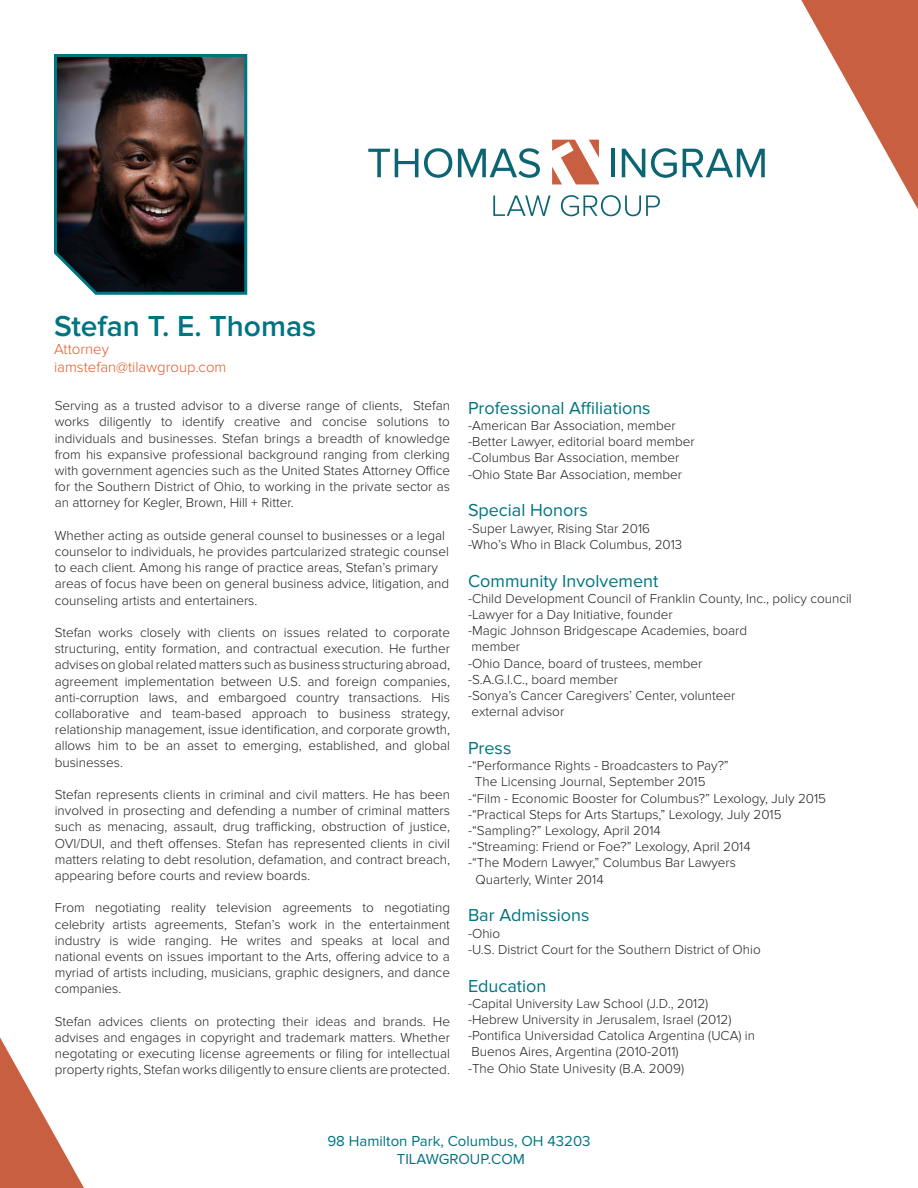
<style>
.page{position:relative;width:918px;height:1188px;background:#fff}
.page>*{position:absolute;margin:0;border:0;box-sizing:border-box;transform-origin:0 0}
.t1{font:600 30px "Proxima Nova";color:#007481}
.t2{font:18px "Proxima Nova";color:#007481}
.t3{font:15px/18px "Proxima Nova";color:#007481;text-align:center}
.t4{font:300 15px "Proxima Nova";color:#e65829}
.t5{font:300 13.5px/16.2px "Proxima Nova";color:#231f20;text-align:justify}
</style>
<div class="page">
<img style="left:54px;top:54px;width:194px;height:241px">
<svg style="left:368px;top:149px;width:50px;height:28px"></svg>
<svg style="left:424px;top:148px;width:28px;height:30px"></svg>
<svg style="left:458px;top:148px;width:82px;height:30px"></svg>
<hr style="left:612px;top:149px;width:3px;height:28px;background:#0c6573">
<svg style="left:622px;top:149px;width:23px;height:28px"></svg>
<svg style="left:651px;top:148px;width:26px;height:30px"></svg>
<svg style="left:683px;top:149px;width:82px;height:28px"></svg>
<svg style="left:493px;top:195px;width:58px;height:21px"></svg>
<svg style="left:561px;top:195px;width:99px;height:21px"></svg>
<svg style="left:552px;top:140px;width:47px;height:44px"></svg>
<svg style="left:0;top:1037px;width:84px;height:151px"></svg>
<svg style="left:801px;top:0;width:117px;height:209px"></svg>
<p class="t1" style="left:54px;top:309px;width:264px">Stefan T. E. Thomas</p>
<p class="t4" style="left:54px;top:340px;width:57px">Attorney</p>
<p class="t4" style="left:54px;top:358px;width:174px">iamstefan@tilawgroup.com</p>
<p class="t5" style="left:55px;top:398px;width:397px">Serving as a trusted advisor to a diverse range of clients, Stefan works diligently to identify creative and concise solutions to individuals and businesses. Stefan brings a breadth of knowledge from his expansive professional background ranging from clerking with government agencies such as the United States Attorney Office for the Southern District of Ohio, to working in the private sector as an attorney for Kegler, Brown, Hill + Ritter.</p>
<p class="t5" style="left:55px;top:527px;width:396px;text-align:left">Whether acting as outside general counsel to businesses or a legal counselor to individuals, he provides partcularized strategic counsel to each client. Among his range of practice areas, Stefan’s primary areas of focus have been on general business advice, litigation, and counseling artists and entertainers.</p>
<p class="t5" style="left:55px;top:625px;width:397px">Stefan works closely with clients on issues related to corporate structuring, entity formation, and contractual execution. He further advises on global related matters such as business structuring abroad, agreement implementation between U.S. and foreign companies, anti-corruption laws, and embargoed country transactions. His collaborative and team-based approach to business strategy, relationship management, issue identification, and corporate growth, allows him to be an asset to emerging, established, and global businesses.</p>
<p class="t5" style="left:55px;top:787px;width:397px">Stefan represents clients in criminal and civil matters. He has been involved in prosecting and defending a number of criminal matters such as menacing, assault, drug trafficking, obstruction of justice, OVI/DUI, and theft offenses. Stefan has represented clients in civil matters relating to debt resolution, defamation, and contract breach, appearing before courts and review boards.</p>
<p class="t5" style="left:55px;top:900px;width:397px">From negotiating reality television agreements to negotiating celebrity artists agreements, Stefan’s work in the entertainment industry is wide ranging. He writes and speaks at local and national events on issues important to the Arts, offering advice to a myriad of artists including, musicians, graphic designers, and dance companies.</p>
<p class="t5" style="left:55px;top:1013px;width:397px">Stefan advices clients on protecting their ideas and brands. He advises and engages in copyright and trademark matters. Whether negotating or executing license agreements or filing for intellectual property rights, Stefan works diligently to ensure clients are protected.</p>
<p class="t2" style="left:468px;top:397px;width:184px">Professional Affiliations</p>
<p class="t5" style="left:468px;top:418px;width:209px">-American Bar Association, member</p>
<p class="t5" style="left:468px;top:434px;width:228px">-Better Lawyer, editorial board member</p>
<p class="t5" style="left:468px;top:450px;width:213px">-Columbus Bar Association, member</p>
<p class="t5" style="left:468px;top:466px;width:216px">-Ohio State Bar Association, member</p>
<p class="t2" style="left:468px;top:500px;width:121px">Special Honors</p>
<p class="t5" style="left:468px;top:520px;width:184px">-Super Lawyer, Rising Star 2016</p>
<p class="t5" style="left:468px;top:536px;width:216px">-Who’s Who in Black Columbus, 2013</p>
<p class="t2" style="left:468px;top:570px;width:192px">Community Involvement</p>
<p class="t5" style="left:468px;top:590px;width:385px">-Child Development Council of Franklin County, Inc., policy council</p>
<p class="t5" style="left:468px;top:607px;width:206px">-Lawyer for a Day Initiative, founder</p>
<p class="t5" style="left:468px;top:623px;width:281px">-Magic Johnson Bridgescape Academies, board member</p>
<p class="t5" style="left:468px;top:655px;width:236px">-Ohio Dance, board of trustees, member</p>
<p class="t5" style="left:468px;top:671px;width:152px">-S.A.G.I.C., board member</p>
<p class="t5" style="left:468px;top:688px;width:269px">-Sonya’s Cancer Caregivers’ Center, volunteer external advisor</p>
<p class="t2" style="left:468px;top:738px;width:45px">Press</p>
<p class="t5" style="left:468px;top:758px;width:262px">-“Performance Rights - Broadcasters to Pay?”</p>
<p class="t5" style="left:475px;top:774px;width:232px">The Licensing Journal, September 2015</p>
<p class="t5" style="left:468px;top:790px;width:360px">-“Film - Economic Booster for Columbus?” Lexology, July 2015</p>
<p class="t5" style="left:468px;top:806px;width:315px">-“Practical Steps for Arts Startups,” Lexology, July 2015</p>
<p class="t5" style="left:468px;top:823px;width:194px">-“Sampling?” Lexology, April 2014</p>
<p class="t5" style="left:468px;top:839px;width:284px">-“Streaming: Friend or Foe?” Lexology, April 2014</p>
<p class="t5" style="left:468px;top:855px;width:270px">-“The Modern Lawyer,” Columbus Bar Lawyers</p>
<p class="t5" style="left:476px;top:871px;width:130px">Quarterly, Winter 2014</p>
<p class="t2" style="left:468px;top:905px;width:123px">Bar Admissions</p>
<p class="t5" style="left:468px;top:925px;width:34px">-Ohio</p>
<p class="t5" style="left:468px;top:941px;width:294px">-U.S. District Court for the Southern District of Ohio</p>
<p class="t2" style="left:468px;top:975px;width:80px">Education</p>
<p class="t5" style="left:468px;top:995px;width:242px">-Capital University Law School (J.D., 2012)</p>
<p class="t5" style="left:468px;top:1012px;width:265px">-Hebrew University in Jerusalem, Israel (2012)</p>
<p class="t5" style="left:468px;top:1028px;width:289px">-Pontifica Universidad Catolica Argentina (UCA) in</p>
<p class="t5" style="left:471px;top:1044px;width:209px">Buenos Aires, Argentina (2010-2011)</p>
<p class="t5" style="left:468px;top:1060px;width:218px">-The Ohio State Univesity (B.A. 2009)</p>
<p class="t3" style="left:327px;top:1132px;width:265px">98 Hamilton Park, Columbus, OH 43203<br>TILAWGROUP.COM</p>
</div>
